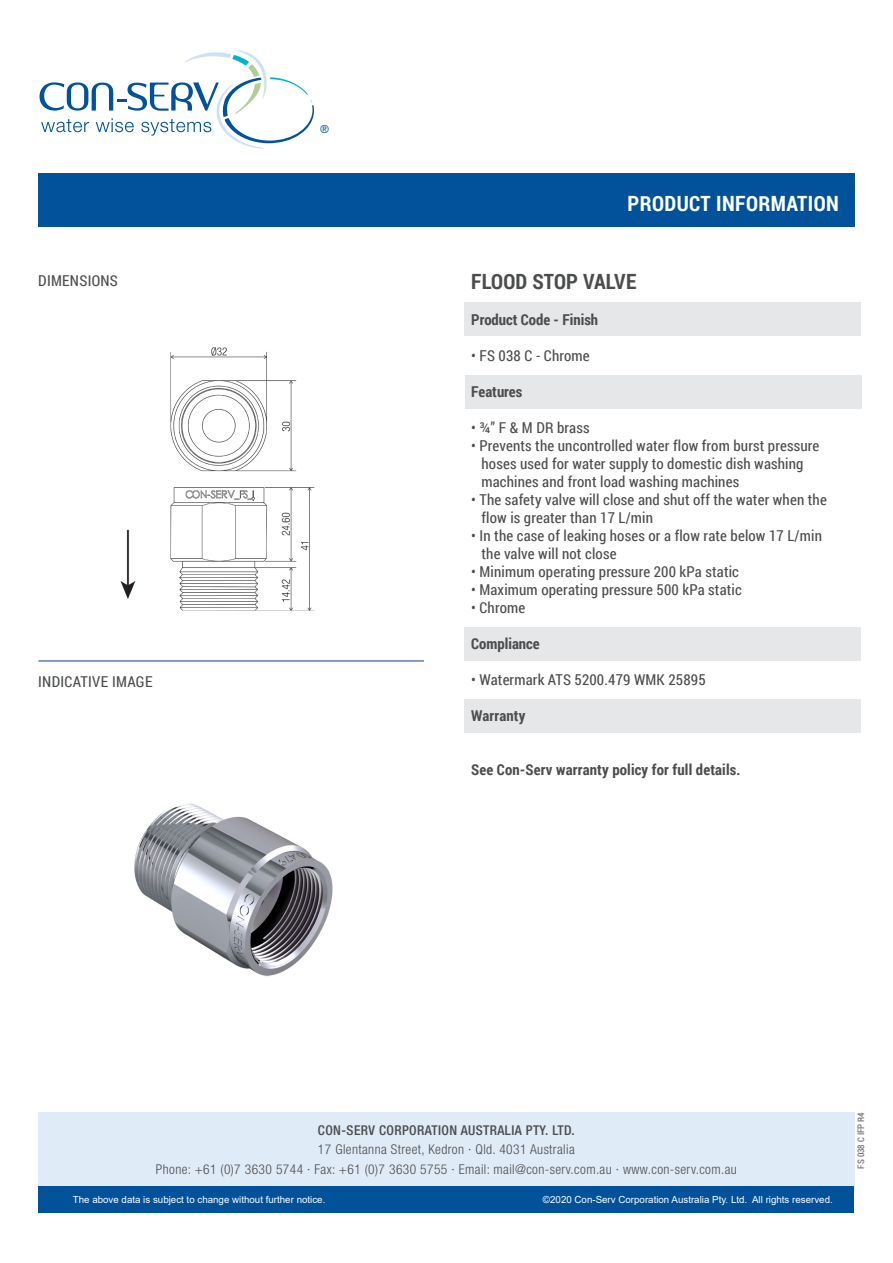
<style>
.page{position:relative;width:893px;height:1263px;background:#fff}
.page>*{position:absolute;margin:0;border:0;box-sizing:border-box;transform-origin:0 0}
.t1{font:700 21px "Roboto Condensed";letter-spacing:.02em;color:#fff}
.t2{font:700 21px "Roboto Condensed";letter-spacing:.01em;color:#4b4c4d}
.t3{font:15px "Roboto Condensed";letter-spacing:.01em;color:#4b4c4d}
.t4{font:700 15px "Roboto Condensed";letter-spacing:.01em;color:#4b4c4d}
.t5{font:300 condensed 13.5px/19.5px "Helvetica Neue";letter-spacing:.03em;color:#4b4c4d;text-align:center}
.t6{font:500 condensed 13.5px "Helvetica Neue";letter-spacing:.03em;color:#4b4c4d}
.t7{font:condensed 11.25px "Helvetica Neue";color:#01529a}
.t8{font:9.75px "Arial";color:#fff}
.t9{font:9px "Roboto Condensed";color:#636366}
</style>
<div class="page">
<svg style="left:40px;top:50px;width:274px;height:99px"></svg>
<div style="left:38px;top:1112px;width:817px;height:78px;background:#dfebf7"></div>
<div style="left:38px;top:1186px;width:816px;height:27px;background:#01529a"></div>
<div style="left:465px;top:375px;width:396px;height:34px;background:#e6e7e9"></div>
<div style="left:465px;top:302px;width:396px;height:34px;background:#e6e7e9"></div>
<div style="left:465px;top:627px;width:396px;height:34px;background:#e6e7e9"></div>
<div style="left:465px;top:700px;width:396px;height:33px;background:#e6e7e9"></div>
<div style="left:39px;top:173px;width:816px;height:53px;background:#01529a"></div>
<hr style="left:39px;top:660px;width:385px;height:2px;background:#5a7bb6">
<img style="left:120px;top:347px;width:195px;height:264px">
<img style="left:134px;top:803px;width:199px;height:174px">
<p class="t3" style="left:38px;top:270px;width:81px">DIMENSIONS</p>
<p class="t3" style="left:38px;top:672px;width:116px">INDICATIVE IMAGE</p>
<p class="t7" style="left:320px;top:123px;width:10px">®</p>
<p class="t1" style="left:628px;top:189px;width:213px">PRODUCT INFORMATION</p>
<p class="t2" style="left:471px;top:266px;width:167px">FLOOD STOP VALVE</p>
<p class="t4" style="left:471px;top:309px;width:128px">Product Code - Finish</p>
<p class="t3" style="left:471px;top:345px;width:120px">• FS 038 C - Chrome</p>
<p class="t4" style="left:471px;top:381px;width:53px">Features</p>
<p class="t3" style="left:471px;top:417px;width:120px">• ¾” F &amp; M DR brass</p>
<p class="t3" style="left:471px;top:435px;width:350px">• Prevents the uncontrolled water flow from burst pressure</p>
<p class="t3" style="left:481px;top:453px;width:324px">hoses used for water supply to domestic dish washing</p>
<p class="t3" style="left:481px;top:471px;width:259px">machines and front load washing machines</p>
<p class="t3" style="left:471px;top:489px;width:357px">• The safety valve will close and shut off the water when the</p>
<p class="t3" style="left:481px;top:507px;width:173px">flow is greater than 17 L/min</p>
<p class="t3" style="left:471px;top:525px;width:352px">• In the case of leaking hoses or a flow rate below 17 L/min</p>
<p class="t3" style="left:481px;top:543px;width:136px">the valve will not close</p>
<p class="t3" style="left:471px;top:561px;width:269px">• Minimum operating pressure 200 kPa static</p>
<p class="t3" style="left:471px;top:579px;width:272px">• Maximum operating pressure 500 kPa static</p>
<p class="t3" style="left:471px;top:597px;width:56px">• Chrome</p>
<p class="t4" style="left:471px;top:633px;width:70px">Compliance</p>
<p class="t3" style="left:471px;top:669px;width:236px">• Watermark ATS 5200.479 WMK 25895</p>
<p class="t4" style="left:471px;top:705px;width:56px">Warranty</p>
<p class="t4" style="left:471px;top:759px;width:271px">See Con-Serv warranty policy for full details.</p>
<p class="t6" style="left:318px;top:1122px;width:258px">CON-SERV CORPORATION AUSTRALIA PTY. LTD.</p>
<p class="t5" style="left:156px;top:1139px;width:582px">17 Glentanna Street, Kedron · Qld. 4031 Australia<br>Phone: +61 (0)7 3630 5744 · Fax: +61 (0)7 3630 5755 · Email: mail@con-serv.com.au · www.con-serv.com.au</p>
<p class="t8" style="left:73px;top:1193px;width:254px">The above data is subject to change without further notice.</p>
<p class="t8" style="left:543px;top:1193px;width:291px">©2020 Con-Serv Corporation Australia Pty. Ltd. All rights reserved.</p>
<p class="t9" style="left:855px;top:1168px;width:58px;rotate:-90deg">FS 038 C IFP R4</p>
</div>
